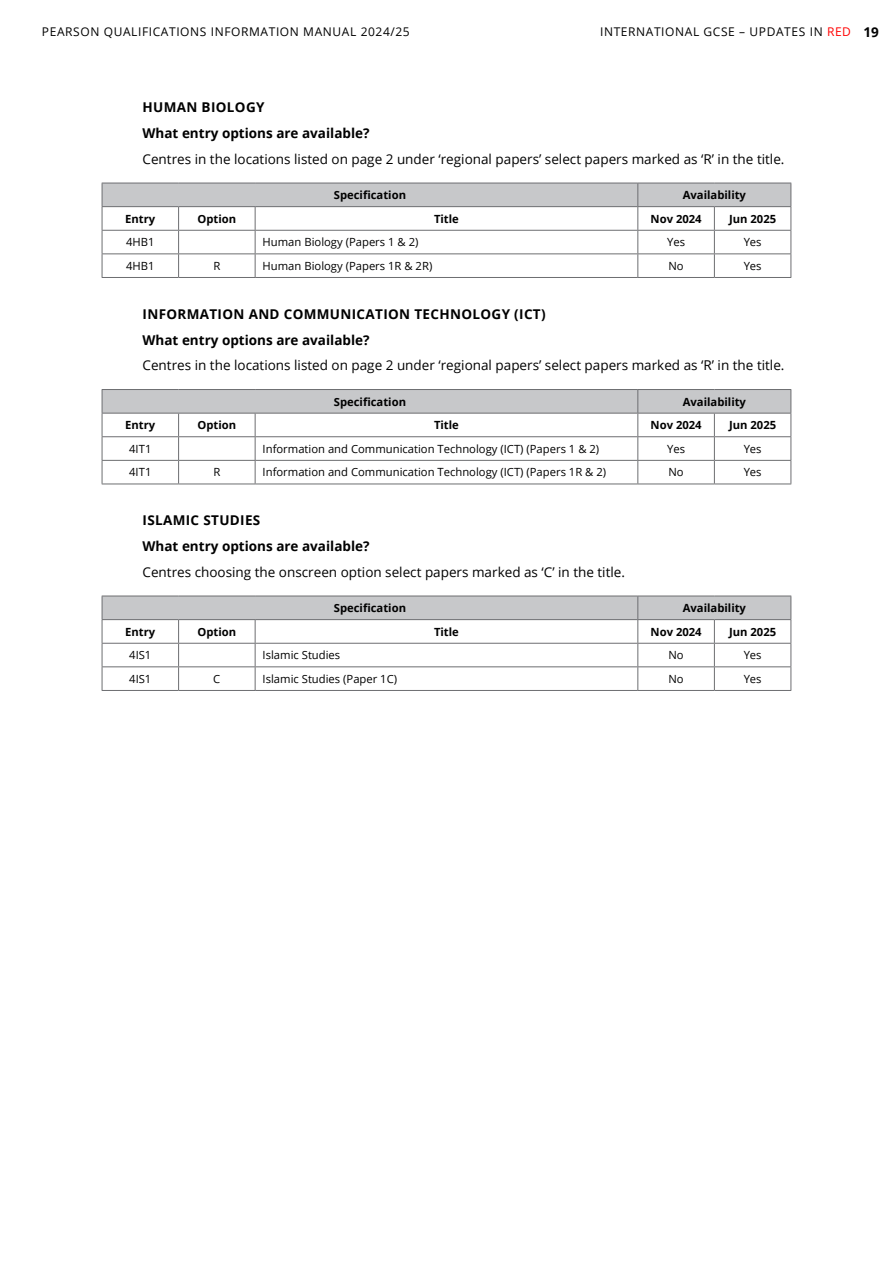
<style>
.page{position:relative;width:893px;height:1263px;background:#fff}
.page>*{position:absolute;margin:0;border:0;box-sizing:border-box;transform-origin:0 0}
.Body_text_with_indent{font:13.5px "Open Sans";color:#000}
.Body_text_with_indent-2{font:700 13.5px "Open Sans";color:#000}
.Heading_3_-_Subject{font:700 13.5px "Open Sans";letter-spacing:.025em;color:#000}
.Body_text_with_indent-3{font:700 13.5px "Open Sans";letter-spacing:.025em;color:#000}
.t1{font:12px "Open Sans";letter-spacing:.05em;color:#000}
.table_text_default_tables_title_column{font:11.25px "Open Sans";color:#000}
.table_text_header{font:700 11.25px "Open Sans";color:#000}
.table_text_default_tables{font:11.25px "Open Sans";color:#000}
.s1{color:#f00}
.s2{font-weight:700;font-size:13.5px}
</style>
<div class="page">
<hr style="left:102px;top:277px;width:77px;height:1px;background:#6d6e71">
<hr style="left:179px;top:277px;width:76px;height:1px;background:#6d6e71">
<hr style="left:638px;top:277px;width:76px;height:1px;background:#6d6e71">
<hr style="left:714px;top:277px;width:77px;height:1px;background:#6d6e71">
<hr style="left:255px;top:277px;width:383px;height:1px;background:#6d6e71">
<svg style="left:102px;top:183px;width:689px;height:94px"></svg>
<hr style="left:255px;top:230px;width:383px;height:1px;background:#6d6e71">
<hr style="left:102px;top:484px;width:77px;height:1px;background:#6d6e71">
<hr style="left:179px;top:484px;width:76px;height:1px;background:#6d6e71">
<hr style="left:638px;top:484px;width:76px;height:1px;background:#6d6e71">
<hr style="left:714px;top:484px;width:77px;height:1px;background:#6d6e71">
<hr style="left:255px;top:484px;width:383px;height:1px;background:#6d6e71">
<svg style="left:102px;top:389px;width:689px;height:95px"></svg>
<hr style="left:255px;top:436px;width:383px;height:1px;background:#6d6e71">
<hr style="left:102px;top:690px;width:77px;height:1px;background:#6d6e71">
<hr style="left:179px;top:690px;width:76px;height:1px;background:#6d6e71">
<hr style="left:638px;top:690px;width:76px;height:1px;background:#6d6e71">
<hr style="left:714px;top:690px;width:77px;height:1px;background:#6d6e71">
<hr style="left:255px;top:690px;width:383px;height:1px;background:#6d6e71">
<svg style="left:102px;top:596px;width:689px;height:94px"></svg>
<hr style="left:255px;top:643px;width:383px;height:1px;background:#6d6e71">
<hr style="left:255px;top:666px;width:383px;height:1px;background:#6d6e71">
<p class="t1" style="left:42px;top:24px;width:369px">PEARSON QUALIFICATIONS INFORMATION MANUAL 2024/25</p>
<p class="t1" style="left:600px;top:24px;width:280px">INTERNATIONAL GCSE – UPDATES IN <span class="s1">RED</span> <span class="s2">19</span></p>
<p class="Body_text_with_indent-3" style="left:143px;top:98px;width:123px">HUMAN BIOLOGY</p>
<p class="Body_text_with_indent-2" style="left:143px;top:124px;width:229px">What entry options are available?</p>
<p class="Body_text_with_indent" style="left:143px;top:150px;width:643px">Centres in the locations listed on page 2 under ‘regional papers’ select papers marked as ‘R’ in the title.</p>
<p class="table_text_header" style="left:334px;top:187px;width:74px">Specification</p>
<p class="table_text_header" style="left:683px;top:187px;width:65px">Availability</p>
<p class="table_text_header" style="left:125px;top:211px;width:32px">Entry</p>
<p class="table_text_header" style="left:197px;top:211px;width:40px">Option</p>
<p class="table_text_header" style="left:434px;top:211px;width:26px">Title</p>
<p class="table_text_header" style="left:651px;top:211px;width:53px">Nov 2024</p>
<p class="table_text_header" style="left:729px;top:211px;width:49px">Jun 2025</p>
<p class="table_text_default_tables" style="left:126px;top:235px;width:30px">4HB1</p>
<p class="table_text_default_tables_title_column" style="left:263px;top:235px;width:157px">Human Biology (Papers 1 &amp; 2)</p>
<p class="table_text_default_tables" style="left:667px;top:235px;width:19px">Yes</p>
<p class="table_text_default_tables" style="left:744px;top:235px;width:19px">Yes</p>
<p class="table_text_default_tables" style="left:126px;top:258px;width:30px">4HB1</p>
<p class="table_text_default_tables" style="left:213px;top:258px;width:8px">R</p>
<p class="table_text_default_tables_title_column" style="left:263px;top:258px;width:171px">Human Biology (Papers 1R &amp; 2R)</p>
<p class="table_text_default_tables" style="left:668px;top:258px;width:17px">No</p>
<p class="table_text_default_tables" style="left:744px;top:258px;width:19px">Yes</p>
<p class="Heading_3_-_Subject" style="left:143px;top:304px;width:405px">INFORMATION AND COMMUNICATION TECHNOLOGY (ICT)</p>
<p class="Body_text_with_indent-2" style="left:143px;top:330px;width:229px">What entry options are available?</p>
<p class="Body_text_with_indent" style="left:143px;top:356px;width:643px">Centres in the locations listed on page 2 under ‘regional papers’ select papers marked as ‘R’ in the title.</p>
<p class="table_text_header" style="left:334px;top:394px;width:74px">Specification</p>
<p class="table_text_header" style="left:683px;top:394px;width:65px">Availability</p>
<p class="table_text_header" style="left:125px;top:417px;width:32px">Entry</p>
<p class="table_text_header" style="left:197px;top:417px;width:40px">Option</p>
<p class="table_text_header" style="left:434px;top:417px;width:26px">Title</p>
<p class="table_text_header" style="left:651px;top:417px;width:53px">Nov 2024</p>
<p class="table_text_header" style="left:729px;top:417px;width:49px">Jun 2025</p>
<p class="table_text_default_tables" style="left:129px;top:441px;width:24px">4IT1</p>
<p class="table_text_default_tables_title_column" style="left:263px;top:441px;width:338px">Information and Communication Technology (ICT) (Papers 1 &amp; 2)</p>
<p class="table_text_default_tables" style="left:667px;top:441px;width:19px">Yes</p>
<p class="table_text_default_tables" style="left:744px;top:441px;width:19px">Yes</p>
<p class="table_text_default_tables" style="left:129px;top:465px;width:24px">4IT1</p>
<p class="table_text_default_tables" style="left:213px;top:465px;width:8px">R</p>
<p class="table_text_default_tables_title_column" style="left:263px;top:465px;width:345px">Information and Communication Technology (ICT) (Papers 1R &amp; 2)</p>
<p class="table_text_default_tables" style="left:668px;top:465px;width:17px">No</p>
<p class="table_text_default_tables" style="left:744px;top:465px;width:19px">Yes</p>
<p class="Heading_3_-_Subject" style="left:143px;top:511px;width:119px">ISLAMIC STUDIES</p>
<p class="Body_text_with_indent-2" style="left:143px;top:537px;width:229px">What entry options are available?</p>
<p class="Body_text_with_indent" style="left:143px;top:563px;width:484px">Centres choosing the onscreen option select papers marked as ‘C’ in the title.</p>
<p class="table_text_header" style="left:334px;top:600px;width:74px">Specification</p>
<p class="table_text_header" style="left:683px;top:600px;width:65px">Availability</p>
<p class="table_text_header" style="left:125px;top:624px;width:32px">Entry</p>
<p class="table_text_header" style="left:197px;top:624px;width:40px">Option</p>
<p class="table_text_header" style="left:434px;top:624px;width:26px">Title</p>
<p class="table_text_header" style="left:651px;top:624px;width:53px">Nov 2024</p>
<p class="table_text_header" style="left:729px;top:624px;width:49px">Jun 2025</p>
<p class="table_text_default_tables" style="left:129px;top:647px;width:24px">4IS1</p>
<p class="table_text_default_tables_title_column" style="left:263px;top:647px;width:79px">Islamic Studies</p>
<p class="table_text_default_tables" style="left:668px;top:647px;width:17px">No</p>
<p class="table_text_default_tables" style="left:744px;top:647px;width:19px">Yes</p>
<p class="table_text_default_tables" style="left:129px;top:671px;width:24px">4IS1</p>
<p class="table_text_default_tables" style="left:213px;top:671px;width:9px">C</p>
<p class="table_text_default_tables_title_column" style="left:263px;top:671px;width:136px">Islamic Studies (Paper 1C)</p>
<p class="table_text_default_tables" style="left:668px;top:671px;width:17px">No</p>
<p class="table_text_default_tables" style="left:744px;top:671px;width:19px">Yes</p>
</div>
